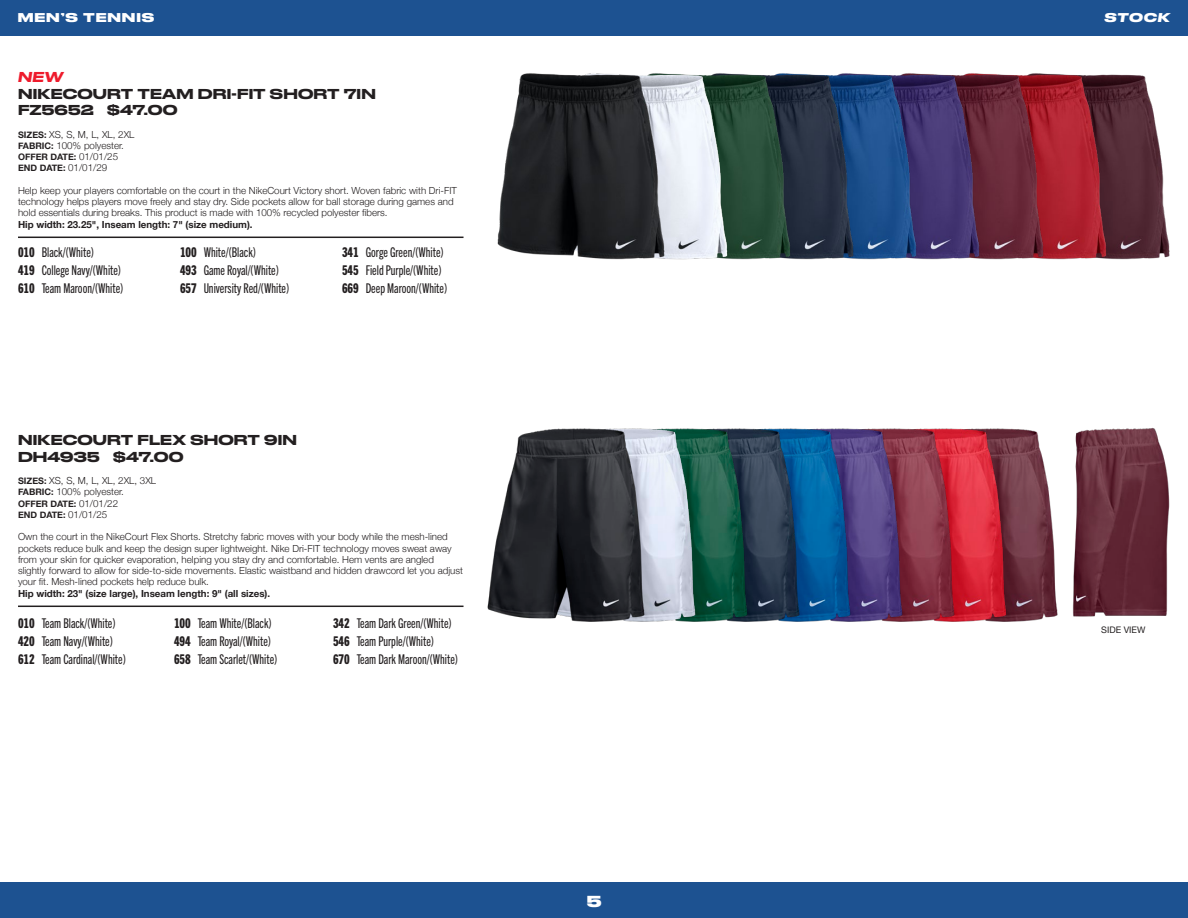
<style>
.page{position:relative;width:1188px;height:918px;background:#fff}
.page>*{position:absolute;margin:0;border:0;box-sizing:border-box;transform-origin:0 0}
.t1{font:700 15px "Druk Wide";color:#fff}
.Color_CODE_NAME_Nested{font:13.5px "Trade Gothic Next LT Pro Cm";color:#231f20}
.Not_NEW_Paragraph{font:500 13.5px "Druk Wide";letter-spacing:.01em;color:#231f20}
.t2{font:italic 500 expanded 13.5px "Druk";color:#ee1b2c}
.t3{font:700 12px "Druk Wide";letter-spacing:.07em;color:#fff}
.t4{font:italic 700 12px "Druk Wide";letter-spacing:.065em;color:#fff}
.BODY_COPY_with_Rule{font:300 9.75px/11.2px "Helvetica Neue";color:#231f20}
.RULE_BELOW{font:300 9.75px/11.2px "Helvetica Neue";color:#231f20}
.SIZE_FABRIC_DATE_Nested{font:300 9.75px "Helvetica Neue";color:#231f20}
.BODY_COPY_with_Rule-2{font:700 9.75px "Helvetica Neue";color:#231f20}
.SIZE_FABRIC_DATE_Nested-2{font:700 9px "Helvetica Neue";color:#231f20}
.Color_Code_Color_Name{font:9px "Helvetica Neue";color:#231f20}
.s1{font-weight:700;font-size:9px}
.s2{font-weight:300;font-size:9.75px}
.s3{font-weight:700}
.s4{font-family:"Trade Gothic Next LT Pro Hv Cm"}
</style>
<div class="page">
<div style="left:0;top:0;width:1188px;height:36px;background:#1d5291"></div>
<div style="left:0;top:882px;width:1188px;height:36px;background:#1d5291"></div>
<img style="left:1116px;top:74px;width:54px;height:186px">
<img style="left:1053px;top:74px;width:63px;height:186px">
<img style="left:989px;top:73px;width:64px;height:187px">
<img style="left:926px;top:73px;width:63px;height:187px">
<img style="left:863px;top:73px;width:63px;height:187px">
<img style="left:800px;top:73px;width:63px;height:187px">
<img style="left:737px;top:73px;width:63px;height:187px">
<img style="left:674px;top:73px;width:63px;height:187px">
<img style="left:1016px;top:429px;width:42px;height:193px">
<img style="left:1072px;top:428px;width:98px;height:189px">
<img style="left:964px;top:428px;width:52px;height:194px">
<img style="left:912px;top:428px;width:52px;height:194px">
<img style="left:860px;top:428px;width:52px;height:194px">
<img style="left:809px;top:428px;width:51px;height:194px">
<img style="left:757px;top:428px;width:52px;height:194px">
<img style="left:705px;top:428px;width:52px;height:194px">
<img style="left:653px;top:428px;width:52px;height:194px">
<hr style="left:18px;top:606px;width:446px;height:1px;background:#231f20">
<img style="left:487px;top:428px;width:166px;height:194px">
<hr style="left:18px;top:237px;width:446px;height:1px;background:#231f20">
<img style="left:497px;top:73px;width:177px;height:187px">
<p class="t3" style="left:18px;top:8px;width:138px">MEN’S TENNIS</p>
<p class="t4" style="left:1104px;top:8px;width:67px">STOCK</p>
<p class="t2" style="left:18px;top:66px;width:46px">NEW</p>
<p class="Not_NEW_Paragraph" style="left:18px;top:82px;width:359px">NIKECOURT TEAM DRI-FIT SHORT 7IN</p>
<p class="Not_NEW_Paragraph" style="left:18px;top:99px;width:161px">FZ5652 $47.00</p>
<p class="SIZE_FABRIC_DATE_Nested" style="left:18px;top:126px;width:118px"><span class="s1">SIZES:</span> XS, S, M, L, XL, 2XL</p>
<p class="SIZE_FABRIC_DATE_Nested" style="left:18px;top:137px;width:107px"><span class="s1">FABRIC:</span> 100% polyester.</p>
<p class="SIZE_FABRIC_DATE_Nested-2" style="left:18px;top:150px;width:102px">OFFER DATE: <span class="s2">01/01/25</span></p>
<p class="SIZE_FABRIC_DATE_Nested-2" style="left:18px;top:161px;width:91px">END DATE: <span class="s2">01/01/29</span></p>
<p class="RULE_BELOW" style="left:18px;top:184px;width:440px">Help keep your players comfortable on the court in the NikeCourt Victory short. Woven fabric with Dri-FIT technology helps players move freely and stay dry. Side pockets allow for ball storage during games and hold essentials during breaks. This product is made with 100% recycled polyester fibers.<br><span class="s3">Hip width: 23.25", Inseam length: 7" (size medium).</span></p>
<p class="Color_CODE_NAME_Nested" style="left:18px;top:243px;width:77px"><span class="s4">010</span> Black/(White)</p>
<p class="Color_CODE_NAME_Nested" style="left:180px;top:243px;width:77px"><span class="s4">100</span> White/(Black)</p>
<p class="Color_CODE_NAME_Nested" style="left:342px;top:243px;width:103px"><span class="s4">341</span> Gorge Green/(White)</p>
<p class="Color_CODE_NAME_Nested" style="left:18px;top:261px;width:105px"><span class="s4">419</span> College Navy/(White)</p>
<p class="Color_CODE_NAME_Nested" style="left:180px;top:261px;width:100px"><span class="s4">493</span> Game Royal/(White)</p>
<p class="Color_CODE_NAME_Nested" style="left:342px;top:261px;width:101px"><span class="s4">545</span> Field Purple/(White)</p>
<p class="Color_CODE_NAME_Nested" style="left:18px;top:279px;width:107px"><span class="s4">610</span> Team Maroon/(White)</p>
<p class="Color_CODE_NAME_Nested" style="left:180px;top:279px;width:111px"><span class="s4">657</span> University Red/(White)</p>
<p class="Color_CODE_NAME_Nested" style="left:342px;top:279px;width:107px"><span class="s4">669</span> Deep Maroon/(White)</p>
<p class="Not_NEW_Paragraph" style="left:18px;top:429px;width:281px">NIKECOURT FLEX SHORT 9IN</p>
<p class="Not_NEW_Paragraph" style="left:18px;top:445px;width:167px">DH4935 $47.00</p>
<p class="SIZE_FABRIC_DATE_Nested" style="left:18px;top:473px;width:140px"><span class="s1">SIZES:</span> XS, S, M, L, XL, 2XL, 3XL</p>
<p class="SIZE_FABRIC_DATE_Nested" style="left:18px;top:484px;width:107px"><span class="s1">FABRIC:</span> 100% polyester.</p>
<p class="SIZE_FABRIC_DATE_Nested-2" style="left:18px;top:496px;width:102px">OFFER DATE: <span class="s2">01/01/22</span></p>
<p class="SIZE_FABRIC_DATE_Nested-2" style="left:18px;top:508px;width:91px">END DATE: <span class="s2">01/01/25</span></p>
<p class="BODY_COPY_with_Rule" style="left:18px;top:530px;width:446px">Own the court in the NikeCourt Flex Shorts. Stretchy fabric moves with your body while the mesh-lined pockets reduce bulk and keep the design super lightweight. Nike Dri-FIT technology moves sweat away from your skin for quicker evaporation, helping you stay dry and comfortable. Hem vents are angled slightly forward to allow for side-to-side movements. Elastic waistband and hidden drawcord let you adjust your fit. Mesh-lined pockets help reduce bulk.</p>
<p class="BODY_COPY_with_Rule-2" style="left:18px;top:585px;width:254px">Hip width: 23" (size large), Inseam length: 9" (all sizes).</p>
<p class="Color_CODE_NAME_Nested" style="left:18px;top:614px;width:99px"><span class="s4">010</span> Team Black/(White)</p>
<p class="Color_CODE_NAME_Nested" style="left:174px;top:614px;width:99px"><span class="s4">100</span> Team White/(Black)</p>
<p class="Color_CODE_NAME_Nested" style="left:333px;top:614px;width:120px"><span class="s4">342</span> Team Dark Green/(White)</p>
<p class="Color_CODE_NAME_Nested" style="left:18px;top:632px;width:96px"><span class="s4">420</span> Team Navy/(White)</p>
<p class="Color_CODE_NAME_Nested" style="left:174px;top:632px;width:99px"><span class="s4">494</span> Team Royal/(White)</p>
<p class="Color_CODE_NAME_Nested" style="left:333px;top:632px;width:103px"><span class="s4">546</span> Team Purple/(White)</p>
<p class="Color_CODE_NAME_Nested" style="left:18px;top:650px;width:109px"><span class="s4">612</span> Team Cardinal/(White)</p>
<p class="Color_CODE_NAME_Nested" style="left:174px;top:650px;width:105px"><span class="s4">658</span> Team Scarlet/(White)</p>
<p class="Color_CODE_NAME_Nested" style="left:333px;top:650px;width:127px"><span class="s4">670</span> Team Dark Maroon/(White)</p>
<h1 class="t1" style="left:587px;top:888px;width:16px">5</h1>
<p class="Color_Code_Color_Name" style="left:1101px;top:623px;width:46px">SIDE VIEW</p>
</div>
